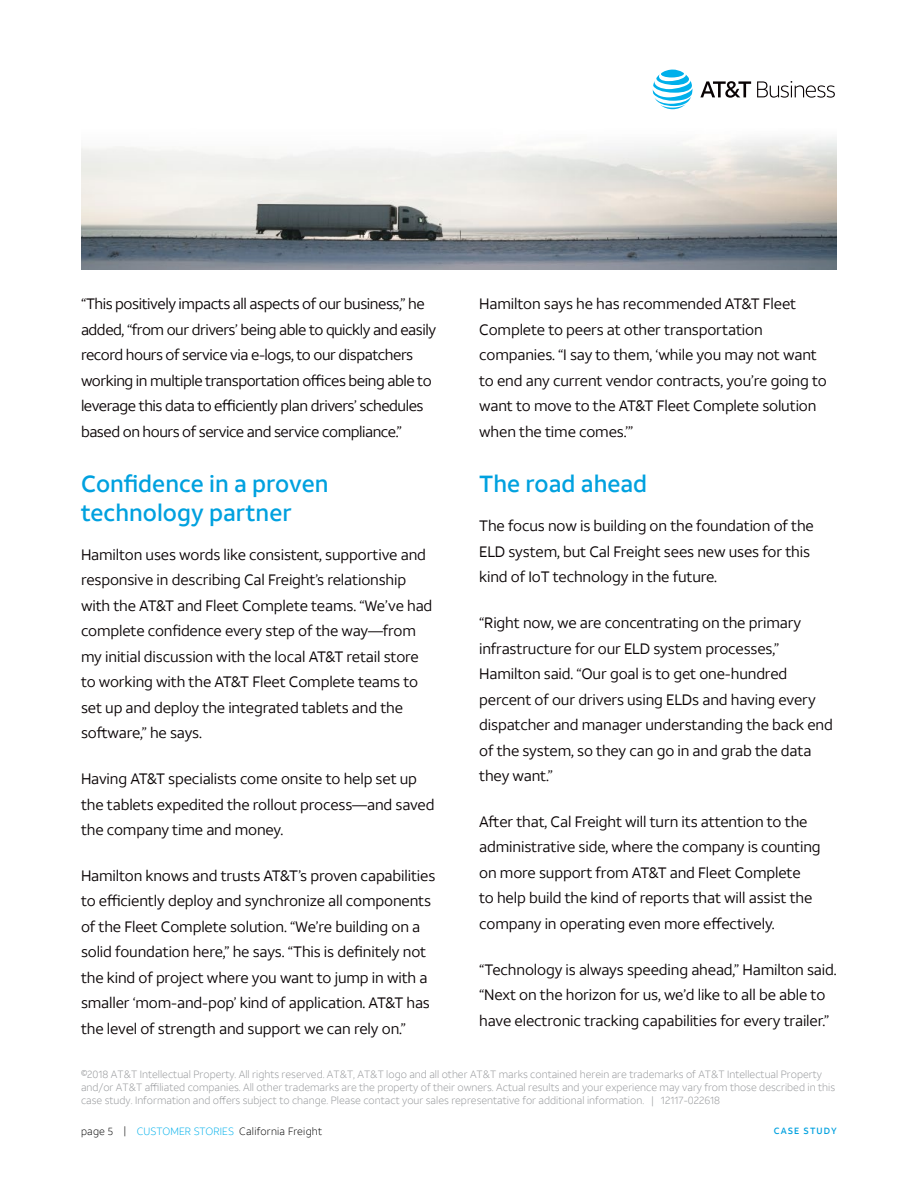
<style>
.page{position:relative;width:918px;height:1188px;background:#fff}
.page>*{position:absolute;margin:0;border:0;box-sizing:border-box;transform-origin:0 0}
.t1{font:500 23.25px/28.5px "ATT Aleck Sans";color:#00a1df}
.t2{font:15px/25.5px "ATT Aleck Sans";letter-spacing:-.01em;color:#090304}
.t3{font:15px/25.5px "ATT Aleck Sans";letter-spacing:-.03em;color:#090304}
.t4{font:300 10.5px/12.8px "ATT Aleck Sans";color:#939598}
.t5{font:300 10.5px "ATT Aleck Sans";letter-spacing:.01em;color:#000}
.t6{font:500 9px "ATT Aleck Sans";letter-spacing:.12em;color:#00a1df}
.s1{color:#00b0eb}
</style>
<div class="page">
<svg style="left:653px;top:70px;width:39px;height:39px"></svg>
<svg style="left:700px;top:81px;width:51px;height:17px"></svg>
<svg style="left:757px;top:81px;width:78px;height:17px"></svg>
<img style="left:81px;top:136px;width:756px;height:133px">
<p class="t3" style="left:81px;top:291px;width:357px">“This positively impacts all aspects of our business,” he added, “from our drivers’ being able to quickly and easily record hours of service via e-logs, to our dispatchers working in multiple transportation offices being able to leverage this data to efficiently plan drivers’ schedules based on hours of service and service compliance.”</p>
<h1 class="t1" style="left:81px;top:470px;width:249px">Confidence in a proven technology partner</h1>
<p class="t2" style="left:81px;top:542px;width:353px">Hamilton uses words like consistent, supportive and responsive in describing Cal Freight’s relationship with the AT&amp;T and Fleet Complete teams. “We’ve had complete confidence every step of the way—from my initial discussion with the local AT&amp;T retail store to working with the AT&amp;T Fleet Complete teams to set up and deploy the integrated tablets and the software,” he says.</p>
<p class="t2" style="left:81px;top:766px;width:355px">Having AT&amp;T specialists come onsite to help set up the tablets expedited the rollout process—and saved the company time and money.</p>
<p class="t2" style="left:81px;top:863px;width:356px">Hamilton knows and trusts AT&amp;T’s proven capabilities to efficiently deploy and synchronize all components of the Fleet Complete solution. “We’re building on a solid foundation here,” he says. “This is definitely not the kind of project where you want to jump in with a smaller ‘mom-and-pop’ kind of application. AT&amp;T has the level of strength and support we can rely on.”</p>
<p class="t2" style="left:479px;top:291px;width:349px">Hamilton says he has recommended AT&amp;T Fleet Complete to peers at other transportation companies. “I say to them, ‘while you may not want to end any current vendor contracts, you’re going to want to move to the AT&amp;T Fleet Complete solution when the time comes.’”</p>
<h1 class="t1" style="left:479px;top:470px;width:170px">The road ahead</h1>
<p class="t2" style="left:479px;top:513px;width:336px">The focus now is building on the foundation of the<br>ELD system, but Cal Freight sees new uses for this kind of IoT technology in the future.</p>
<p class="t2" style="left:479px;top:610px;width:355px">“Right now, we are concentrating on the primary infrastructure for our ELD system processes,” Hamilton said. “Our goal is to get one-hundred percent of our drivers using ELDs and having every dispatcher and manager understanding the back end of the system, so they can go in and grab the data they want.”</p>
<p class="t2" style="left:479px;top:809px;width:343px">After that, Cal Freight will turn its attention to the administrative side, where the company is counting on more support from AT&amp;T and Fleet Complete<br>to help build the kind of reports that will assist the company in operating even more effectively.</p>
<p class="t2" style="left:479px;top:957px;width:359px">“Technology is always speeding ahead,” Hamilton said. “Next on the horizon for us, we’d like to all be able to have electronic tracking capabilities for every trailer.”</p>
<p class="t4" style="left:81px;top:1068px;width:756px">©2018 AT&amp;T Intellectual Property. All rights reserved. AT&amp;T, AT&amp;T logo and all other AT&amp;T marks contained herein are trademarks of AT&amp;T Intellectual Property and/or AT&amp;T affiliated companies. All other trademarks are the property of their owners. Actual results and your experience may vary from those described in this case study. Information and offers subject to change. Please contact your sales representative for additional information. | 12117-022618</p>
<p class="t5" style="left:81px;top:1125px;width:243px">page 5 | <span class="s1">CUSTOMER STORIES</span> California Freight</p>
<p class="t6" style="left:774px;top:1125px;width:65px">CASE STUDY</p>
</div>
